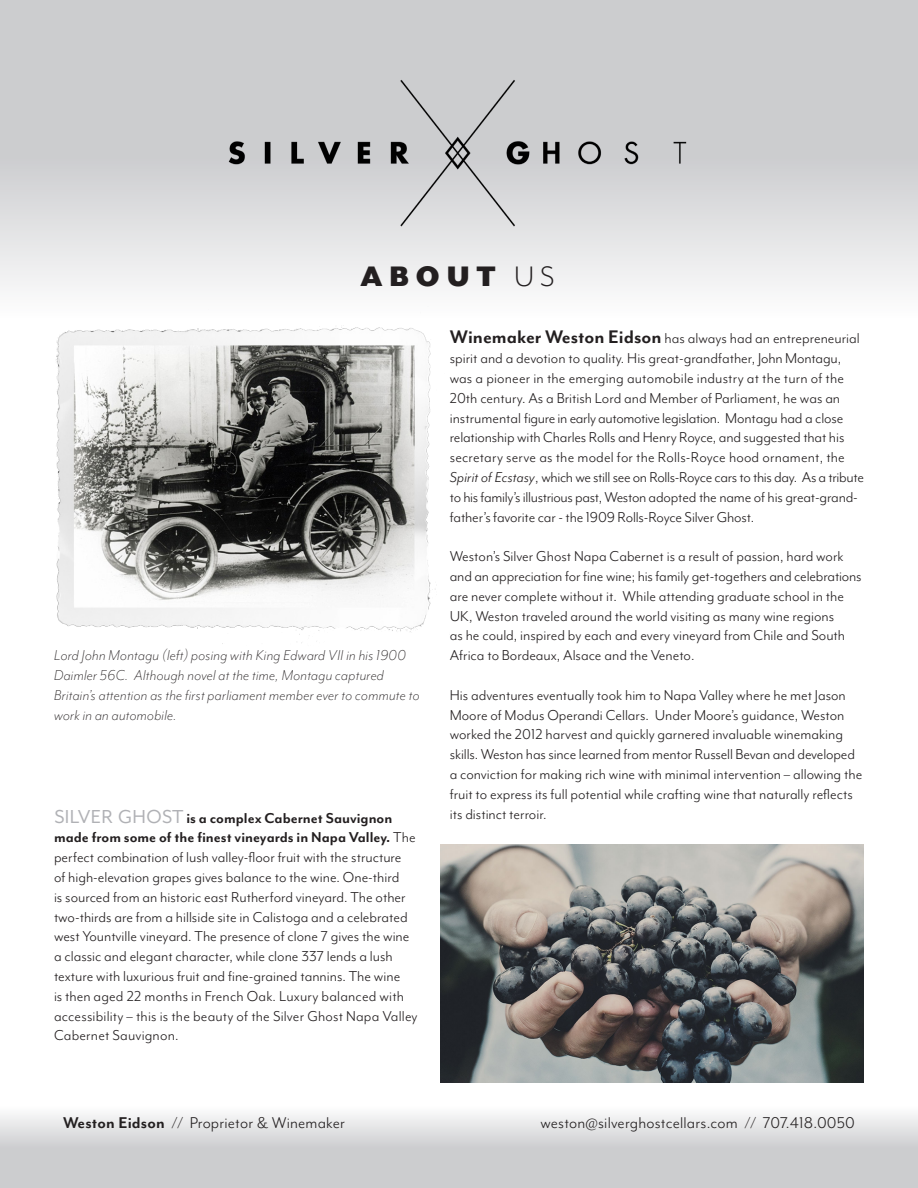
<style>
.page{position:relative;width:918px;height:1188px;background:#fff}
.page>*{position:absolute;margin:0;border:0;box-sizing:border-box;transform-origin:0 0}
.t1{font:800 45px "Mr Eaves Mod OT";letter-spacing:.12em;color:#231f20}
.t2{font:30px "Mr Eaves Mod OT";letter-spacing:-.01em;color:#b0b1b5}
.t3{font:18px "Mr Eaves Mod OT";letter-spacing:.01em;color:#231f20}
.t4{font:16.5px/19.8px "Mr Eaves Mod OT";color:#231f20}
.t5{font:italic 300 16.5px/19.8px "Mr Eaves Mod OT";letter-spacing:.02em;color:#231f20}
.s1{font-weight:300}
.s2{font-weight:700;font-size:21px}
.s3{font-style:italic}
.s4{font-weight:700}
</style>
<div class="page">
<div style="left:0;top:1106px;width:918px;height:82px;background:linear-gradient(to bottom,#f2f2f3,#c0c2c4)"></div>
<div style="left:0;top:0;width:918px;height:318px;background:linear-gradient(to bottom,#bfc1c3,#f2f2f3)"></div>
<img style="left:203px;top:54px;width:509px;height:198px">
<img style="left:54px;top:307px;width:396px;height:337px">
<div style="left:440px;top:844px;width:424px;height:240px;background:#fff;opacity:.79"></div>
<hr style="left:917px;top:278px;width:1px;height:656px;background:#b0b1b5">
<p class="t1" style="left:360px;top:248px;width:197px">about <span class="s1">us</span></p>
<p class="t5" style="left:54px;top:646px;width:367px">Lord John Montagu (left) posing with King Edward VII in his 1900<br>Daimler 56C. Although novel at the time, Montagu captured Britain’s attention as the first parliament member ever to commute to work in an automobile.</p>
<p class="t4" style="left:450px;top:329px;width:416px"><span class="s2">Winemaker Weston Eidson</span> has always had an entrepreneurial spirit and a devotion to quality. His great-grandfather, John Montagu, was a pioneer in the emerging automobile industry at the turn of the 20th century. As a British Lord and Member of Parliament, he was an instrumental figure in early automotive legislation. Montagu had a close relationship with Charles Rolls and Henry Royce, and suggested that his secretary serve as the model for the Rolls-Royce hood ornament, the <span class="s3">Spirit of Ecstasy</span>, which we still see on Rolls-Royce cars to this day. As a tribute to his family’s illustrious past, Weston adopted the name of his great-grand&shy;father’s favorite car - the 1909 Rolls-Royce Silver Ghost.</p>
<p class="t4" style="left:450px;top:547px;width:413px">Weston’s Silver Ghost Napa Cabernet is a result of passion, hard work and an appreciation for fine wine; his family get-togethers and celebrations are never complete without it. While attending graduate school in the UK, Weston traveled around the world visiting as many wine regions<br>as he could, inspired by each and every vineyard from Chile and South Africa to Bordeaux, Alsace and the Veneto.</p>
<p class="t4" style="left:450px;top:685px;width:414px">His adventures eventually took him to Napa Valley where he met Jason Moore of Modus Operandi Cellars. Under Moore’s guidance, Weston worked the 2012 harvest and quickly garnered invaluable winemaking skills. Weston has since learned from mentor Russell Bevan and developed a conviction for making rich wine with minimal intervention – allowing the fruit to express its full potential while crafting wine that naturally reflects</p>
<p class="t2" style="left:54px;top:797px;width:131px">silver ghost</p>
<p class="t4" style="left:450px;top:804px;width:98px">its distinct terroir.</p>
<p class="t4" style="left:54px;top:808px;width:365px;text-indent:132px"><span class="s4">is a complex Cabernet Sauvignon made from some of the finest vineyards in Napa Valley.</span> The perfect combination of lush valley-floor fruit with the structure<br>of high-elevation grapes gives balance to the wine. One-third<br>is sourced from an historic east Rutherford vineyard. The other two-thirds are from a hillside site in Calistoga and a celebrated west Yountville vineyard. The presence of clone 7 gives the wine a classic and elegant character, while clone 337 lends a lush texture with luxurious fruit and fine-grained tannins. The wine<br>is then aged 22 months in French Oak. Luxury balanced with accessibility – this is the beauty of the Silver Ghost Napa Valley Cabernet Sauvignon.</p>
<p class="t3" style="left:63px;top:1112px;width:284px"><span class="s4">Weston Eidson</span> // Proprietor &amp; Winemaker</p>
<p class="t3" style="left:540px;top:1112px;width:316px">weston@silverghostcellars.com // 707.418.0050</p>
</div>
